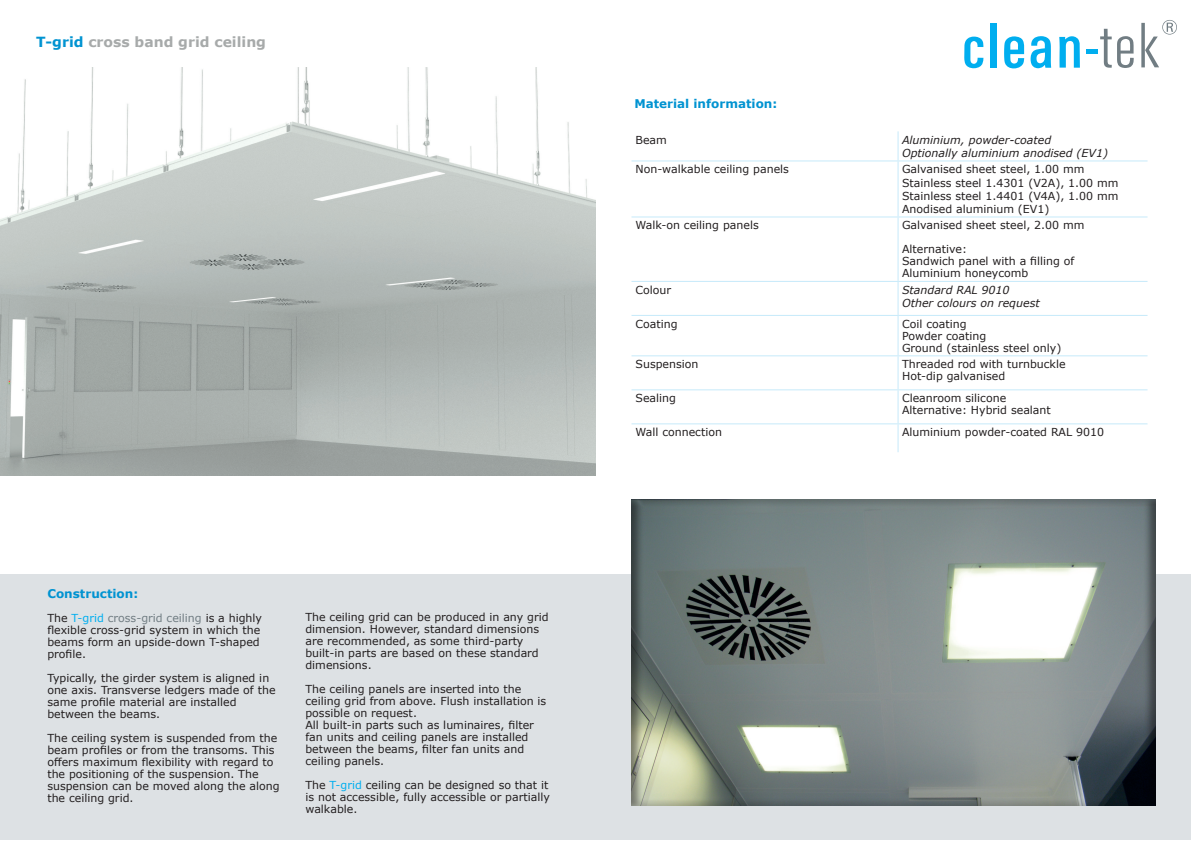
<style>
.page{position:relative;width:1191px;height:842px;background:#fff}
.page>*{position:absolute;margin:0;border:0;box-sizing:border-box;transform-origin:0 0}
.t1{font:700 14px "Verdana";color:#a7aaaa}
.t2{font:700 12px "Verdana";color:#0093d1}
.t3{font:11px/12px "Verdana";color:#231f20}
.t4{font:italic 11px/13.2px "Verdana";color:#231f20}
.s1{color:#0093d1}
.s2{color:#00aeef}
.s3{color:#717d83}
</style>
<div class="page">
<svg style="left:1100px;top:29px;width:11px;height:39px"></svg>
<svg style="left:1117px;top:36px;width:16px;height:32px"></svg>
<svg style="left:1141px;top:20px;width:36px;height:47px"></svg>
<svg style="left:964px;top:37px;width:19px;height:31px"></svg>
<div style="left:990px;top:23px;width:6px;height:45px;background:#00aeef"></div>
<svg style="left:1004px;top:36px;width:20px;height:32px"></svg>
<svg style="left:1030px;top:36px;width:21px;height:32px"></svg>
<svg style="left:1059px;top:36px;width:20px;height:32px"></svg>
<hr style="left:1086px;top:50px;width:11px;height:4px;background:#00aeef">
<div style="left:0;top:574px;width:1191px;height:266px;background:#dde1e4"></div>
<svg style="left:897px;top:131px;width:1px;height:29px"></svg>
<hr style="left:897px;top:161px;width:1px;height:55px;background:#c6eafa">
<hr style="left:897px;top:217px;width:1px;height:64px;background:#c6eafa">
<hr style="left:897px;top:282px;width:1px;height:33px;background:#c6eafa">
<hr style="left:897px;top:316px;width:1px;height:39px;background:#c6eafa">
<hr style="left:897px;top:356px;width:1px;height:33px;background:#c6eafa">
<hr style="left:897px;top:390px;width:1px;height:33px;background:#c6eafa">
<svg style="left:897px;top:424px;width:1px;height:28px"></svg>
<hr style="left:631px;top:160px;width:267px;height:1px;background:#c6eafa">
<hr style="left:898px;top:160px;width:249px;height:1px;background:#c6eafa">
<hr style="left:631px;top:216px;width:267px;height:1px;background:#c6eafa">
<hr style="left:898px;top:216px;width:249px;height:1px;background:#c6eafa">
<hr style="left:631px;top:281px;width:267px;height:1px;background:#c6eafa">
<hr style="left:898px;top:281px;width:249px;height:1px;background:#c6eafa">
<hr style="left:631px;top:315px;width:267px;height:1px;background:#c6eafa">
<hr style="left:898px;top:315px;width:249px;height:1px;background:#c6eafa">
<hr style="left:631px;top:355px;width:267px;height:1px;background:#c6eafa">
<hr style="left:898px;top:355px;width:249px;height:1px;background:#c6eafa">
<hr style="left:631px;top:389px;width:267px;height:1px;background:#c6eafa">
<hr style="left:898px;top:389px;width:249px;height:1px;background:#c6eafa">
<hr style="left:631px;top:423px;width:267px;height:1px;background:#c6eafa">
<hr style="left:898px;top:423px;width:249px;height:1px;background:#c6eafa">
<div style="left:631px;top:491px;width:525px;height:316px;background:#231f20;opacity:.5"></div>
<img style="left:1px;top:67px;width:594px;height:408px">
<p class="t1" style="left:36px;top:32px;width:232px"><span class="s1">T-grid</span> cross band grid ceiling</p>
<p class="t2" style="left:47px;top:585px;width:92px">Construction:</p>
<p class="t3" style="left:47px;top:612px;width:216px">The <span class="s2">T-grid</span> <span class="s3">cross-grid ceiling</span> is a highly flexible cross-grid system in which the beams form an upside-down T-shaped profile.</p>
<p class="t3" style="left:47px;top:672px;width:230px">Typically, the girder system is aligned in one axis. Transverse ledgers made of the same profile material are installed between the beams.</p>
<p class="t3" style="left:47px;top:732px;width:234px">The ceiling system is suspended from the beam profiles or from the transoms. This offers maximum flexibility with regard to the positioning of the suspension. The suspension can be moved along the along the ceiling grid.</p>
<p class="t3" style="left:305px;top:611px;width:245px">The ceiling grid can be produced in any grid dimension. However, standard dimensions are recommended, as some third-party built-in parts are based on these standard dimensions.</p>
<p class="t3" style="left:305px;top:683px;width:242px">The ceiling panels are inserted into the ceiling grid from above. Flush installation is possible on request.<br>All built-in parts such as luminaires, filter fan units and ceiling panels are installed between the beams, filter fan units and ceiling panels.</p>
<p class="t3" style="left:305px;top:779px;width:246px">The <span class="s2">T-grid</span> ceiling can be designed so that it is not accessible, fully accessible or partially walkable.</p>
<p class="t2" style="left:634px;top:95px;width:144px">Material information:</p>
<p class="t3" style="left:635px;top:134px;width:33px">Beam</p>
<p class="t4" style="left:902px;top:133px;width:207px">Aluminium, powder-coated<br>Optionally aluminium anodised (EV1)</p>
<p class="t3" style="left:635px;top:163px;width:155px">Non-walkable ceiling panels</p>
<p class="t3" style="left:902px;top:163px;width:218px;line-height:13.2px">Galvanised sheet steel, 1.00 mm Stainless steel 1.4301 (V2A), 1.00 mm Stainless steel 1.4401 (V4A), 1.00 mm Anodised aluminium (EV1)</p>
<p class="t3" style="left:635px;top:219px;width:125px">Walk-on ceiling panels</p>
<p class="t3" style="left:902px;top:213px;width:184px;line-height:24px">Galvanised sheet steel, 2.00 mm<br>Alternative:</p>
<p class="t3" style="left:902px;top:255px;width:174px">Sandwich panel with a filling of<br>Aluminium honeycomb</p>
<p class="t3" style="left:635px;top:284px;width:37px">Colour</p>
<p class="t4" style="left:902px;top:283px;width:139px">Standard RAL 9010<br>Other colours on request</p>
<p class="t3" style="left:635px;top:318px;width:44px">Coating</p>
<p class="t3" style="left:902px;top:318px;width:161px">Coil coating<br>Powder coating<br>Ground (stainless steel only)</p>
<p class="t3" style="left:635px;top:358px;width:64px">Suspension</p>
<p class="t3" style="left:902px;top:358px;width:165px">Threaded rod with turnbuckle<br>Hot-dip galvanised</p>
<p class="t3" style="left:635px;top:392px;width:42px">Sealing</p>
<p class="t3" style="left:902px;top:392px;width:150px">Cleanroom silicone<br>Alternative: Hybrid sealant</p>
<p class="t3" style="left:635px;top:426px;width:88px">Wall connection</p>
<p class="t3" style="left:902px;top:426px;width:204px">Aluminium powder-coated RAL 9010</p>
</div>
